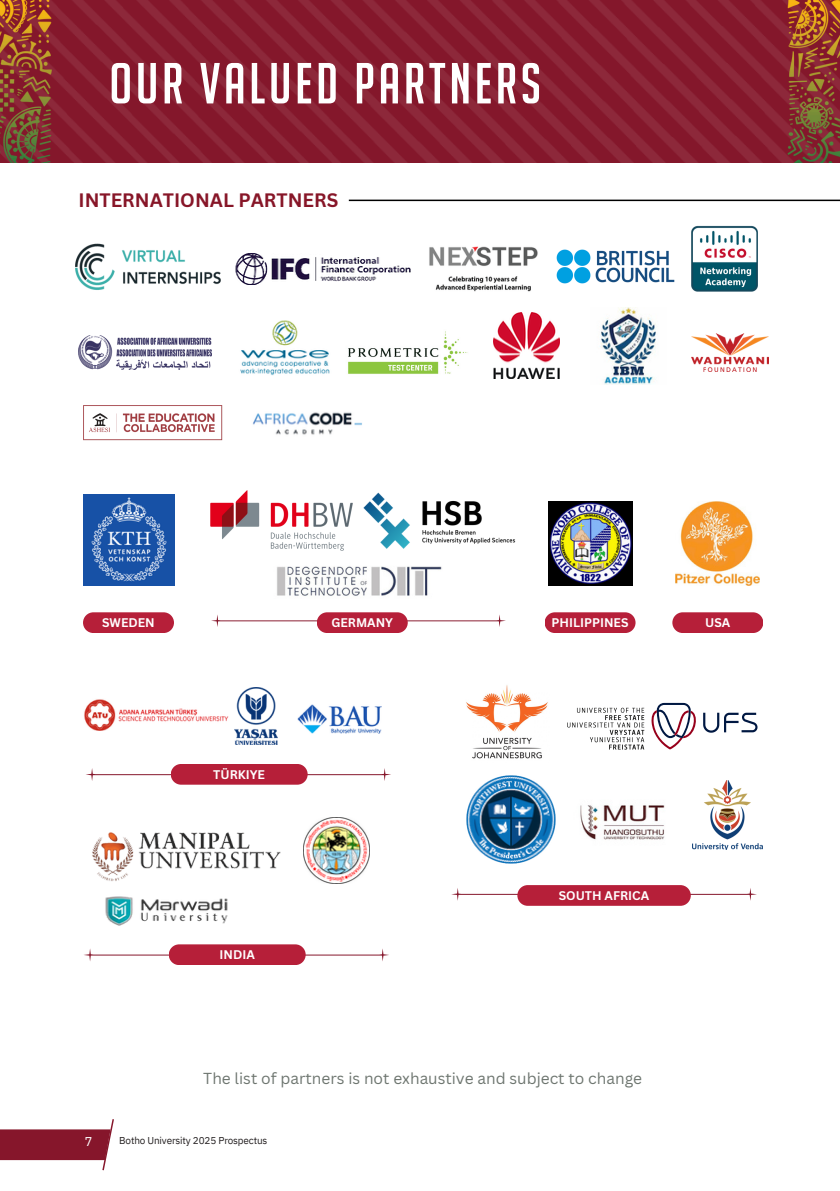
<style>
.page{position:relative;width:840px;height:1191px;background:#fff}
.page>*{position:absolute;margin:0;border:0;box-sizing:border-box;transform-origin:0 0}
.t1{font:56.4px "Big Noodle Titling";letter-spacing:.065em;color:#fff}
.t2{font:700 19px "Canva Sans";color:#871628}
.t3{font:15.6px "Canva Sans";color:#6e7670}
.t4{font:12.8px "IBM Plex Sans";color:#fff}
.t5{font:700 12.2px "Canva Sans";color:#fff}
.t6{font:10px "IBM Plex Sans";letter-spacing:-.015em;color:#231f20}
</style>
<div class="page">
<img style="left:57px;top:0;width:723px;height:163px">
<img style="left:780px;top:0;width:60px;height:163px">
<img style="left:0;top:0;width:57px;height:163px">
<img style="left:348px;top:331px;width:120px;height:43px">
<img style="left:78px;top:335px;width:134px;height:35px">
<img style="left:210px;top:491px;width:143px;height:60px">
<img style="left:556px;top:249px;width:119px;height:35px">
<img style="left:83px;top:406px;width:140px;height:35px">
<img style="left:83px;top:494px;width:92px;height:92px">
<img style="left:253px;top:412px;width:109px;height:23px">
<img style="left:548px;top:501px;width:84px;height:84px">
<img style="left:240px;top:320px;width:90px;height:56px">
<img style="left:692px;top:334px;width:76px;height:37px">
<img style="left:75px;top:244px;width:146px;height:46px">
<img style="left:235px;top:253px;width:175px;height:32px">
<img style="left:676px;top:501px;width:84px;height:84px">
<img style="left:429px;top:246px;width:109px;height:46px">
<div style="left:83px;top:612px;width:91px;height:21px;background:#b61f39;border-radius:10px"></div>
<svg style="left:211px;top:614px;width:295px;height:12px"></svg>
<svg style="left:84px;top:948px;width:305px;height:14px"></svg>
<div style="left:317px;top:612px;width:91px;height:21px;background:#b61f39;border-radius:10px"></div>
<div style="left:545px;top:612px;width:91px;height:21px;background:#b61f39;border-radius:10px"></div>
<div style="left:672px;top:612px;width:91px;height:21px;background:#b61f39;border-radius:10px"></div>
<img style="left:235px;top:687px;width:42px;height:57px">
<img style="left:84px;top:699px;width:145px;height:31px">
<svg style="left:86px;top:768px;width:305px;height:13px"></svg>
<div style="left:171px;top:764px;width:137px;height:21px;background:#b61f39;border-radius:10px"></div>
<img style="left:297px;top:705px;width:84px;height:29px">
<div style="left:169px;top:944px;width:137px;height:21px;background:#b61f39;border-radius:10px"></div>
<img style="left:692px;top:780px;width:71px;height:70px">
<img style="left:466px;top:685px;width:82px;height:74px">
<svg style="left:567px;top:708px;width:77px;height:42px"></svg>
<svg style="left:651px;top:703px;width:107px;height:47px"></svg>
<svg style="left:451px;top:888px;width:306px;height:13px"></svg>
<div style="left:517px;top:885px;width:174px;height:21px;background:#b61f39;border-radius:10px"></div>
<img style="left:580px;top:805px;width:85px;height:35px">
<img style="left:466px;top:775px;width:90px;height:89px">
<img style="left:363px;top:492px;width:152px;height:57px">
<hr style="left:349px;top:200px;width:491px;height:1px;background:#000">
<img style="left:92px;top:832px;width:189px;height:49px">
<img style="left:304px;top:818px;width:66px;height:66px">
<img style="left:494px;top:312px;width:66px;height:66px">
<img style="left:600px;top:308px;width:56px;height:76px">
<img style="left:692px;top:226px;width:66px;height:66px">
<svg style="left:0;top:1119px;width:114px;height:51px"></svg>
<img style="left:105px;top:896px;width:123px;height:30px">
<img style="left:277px;top:566px;width:165px;height:30px">
<p class="t1" style="left:109px;top:53px;width:433px">OUR VALUED PARTNERS</p>
<h1 class="t2" style="left:78px;top:187px;width:261px">INTERNATIONAL PARTNERS</h1>
<p class="t5" style="left:102px;top:614px;width:54px">SWEDEN</p>
<p class="t5" style="left:331px;top:614px;width:63px">GERMANY</p>
<p class="t5" style="left:552px;top:614px;width:78px">PHILIPPINES</p>
<p class="t5" style="left:705px;top:614px;width:27px">USA</p>
<p class="t5" style="left:213px;top:766px;width:53px">TÜRKIYE</p>
<p class="t5" style="left:220px;top:946px;width:37px">INDIA</p>
<p class="t5" style="left:559px;top:887px;width:92px">SOUTH AFRICA</p>
<p class="t4" style="left:85px;top:1133px;width:9px">7</p>
<h2 class="t3" style="left:203px;top:1067px;width:440px">The list of partners is not exhaustive and subject to change</h2>
<p class="t6" style="left:119px;top:1134px;width:150px">Botho University 2025 Prospectus</p>
</div>
